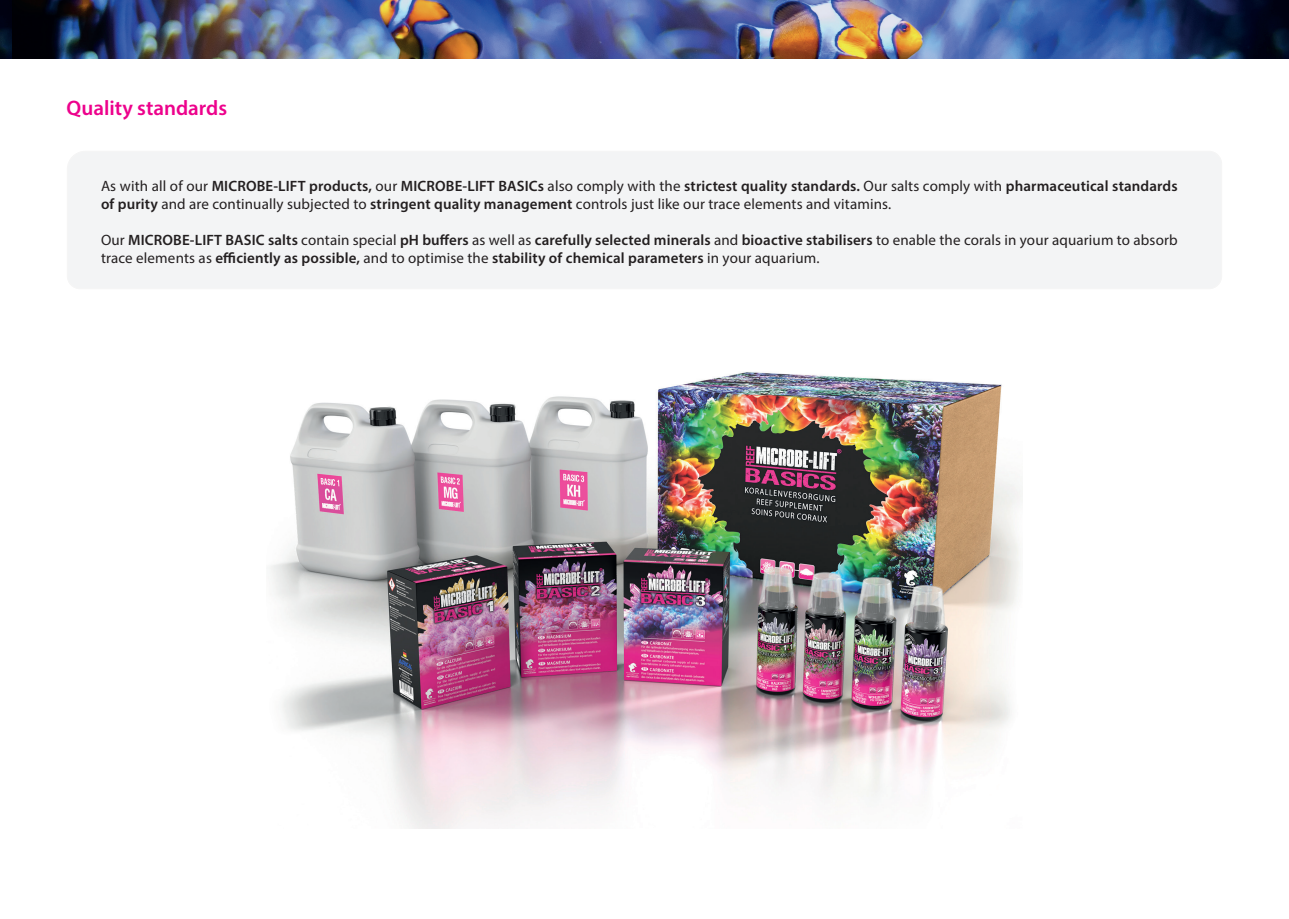
<style>
.page{position:relative;width:1289px;height:919px;background:#fff}
.page>*{position:absolute;margin:0;border:0;box-sizing:border-box;transform-origin:0 0}
.t1{font:600 21px "Myriad Pro";color:#ed028c}
.t2{font:15px/18px "Myriad Pro";letter-spacing:.01em;color:#231f20}
.t3{font:600 15px/18px "Myriad Pro";letter-spacing:.01em;color:#231f20}
.s1{font-weight:600}
.s2{font-weight:400}
</style>
<div class="page">
<img style="left:270px;top:372px;width:752px;height:456px">
<div style="left:68px;top:152px;width:1154px;height:136px;background:#f3f4f5"></div>
<img style="left:0;top:0;width:1288px;height:58px">
<h1 class="t1" style="left:67px;top:94px;width:162px">Quality standards</h1>
<p class="t2" style="left:101px;top:177px;width:1078px">As with all of our <span class="s1">MICROBE-LIFT products,</span> our <span class="s1">MICROBE-LIFT BASICs</span> also comply with the <span class="s1">strictest quality standards.</span> Our salts comply with <span class="s1">pharmaceutical standards of purity</span> and are continually subjected to <span class="s1">stringent quality management</span> controls just like our trace elements and vitamins.</p>
<p class="t3" style="left:101px;top:230px;width:1078px"><span class="s2">Our</span> MICROBE-LIFT BASIC salts <span class="s2">contain special</span> pH buffers <span class="s2">as well as</span> carefully selected minerals <span class="s2">and</span> bioactive stabilisers <span class="s2">to enable the corals in your aquarium to absorb trace elements as</span> efficiently as possible, <span class="s2">and to optimise the</span> stability of chemical parameters <span class="s2">in your aquarium.</span></p>
</div>
